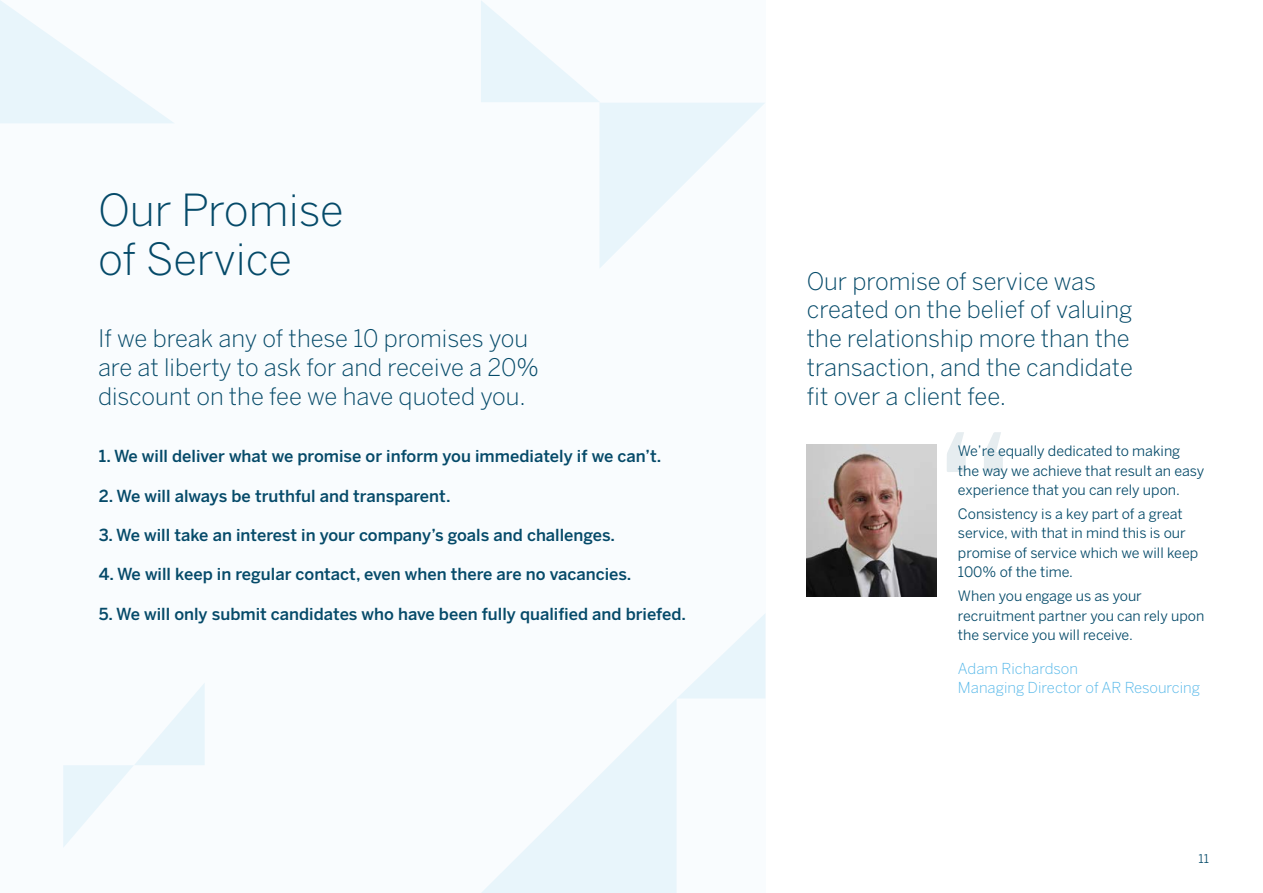
<style>
.page{position:relative;width:1263px;height:893px;background:#fff}
.page>*{position:absolute;margin:0;border:0;box-sizing:border-box;transform-origin:0 0}
.t1{font:300 43.8px/49.5px "Benton Sans";color:#054a69}
.t2{font:300 24px/28.8px "Benton Sans";color:#054a69}
.t3{font:500 16.5px "Benton Sans";color:#054a69}
.t4{font:300 15px/19.5px "Benton Sans";color:#57b8e9}
.t5{font:14.25px/19.5px "Benton Sans";color:#054a69}
.t6{font:12px "Benton Sans";color:#054a69}
</style>
<div class="page">
<div style="left:0;top:0;width:765px;height:893px;background:#f9fcfe"></div>
<img style="left:807px;top:445px;width:130px;height:151px">
<svg style="left:481px;top:1px;width:283px;height:267px"></svg>
<svg style="left:63px;top:683px;width:142px;height:164px"></svg>
<svg style="left:482px;top:614px;width:283px;height:279px"></svg>
<svg style="left:0;top:0;width:173px;height:123px"></svg>
<svg style="left:947px;top:432px;width:19px;height:40px"></svg>
<svg style="left:984px;top:432px;width:19px;height:40px"></svg>
<h1 class="t1" style="left:98px;top:185px;width:247px">Our Promise of Service</h1>
<h2 class="t2" style="left:98px;top:324px;width:442px">If we break any of these 10 promises you are at liberty to ask for and receive a 20% discount on the fee we have quoted you.</h2>
<p class="t3" style="left:99px;top:446px;width:564px">1. We will deliver what we promise or inform you immediately if we can’t.</p>
<p class="t3" style="left:99px;top:486px;width:353px">2. We will always be truthful and transparent.</p>
<p class="t3" style="left:99px;top:525px;width:518px">3. We will take an interest in your company’s goals and challenges.</p>
<p class="t3" style="left:99px;top:564px;width:534px">4. We will keep in regular contact, even when there are no vacancies.</p>
<p class="t3" style="left:99px;top:604px;width:589px">5. We will only submit candidates who have been fully qualified and briefed.</p>
<h2 class="t2" style="left:807px;top:266px;width:327px">Our promise of service was created on the belief of valuing the relationship more than the transaction, and the candidate fit over a client fee.</h2>
<p class="t5" style="left:958px;top:441px;width:248px">We’re equally dedicated to making the way we achieve that result an easy experience that you can rely upon.</p>
<p class="t5" style="left:958px;top:504px;width:242px">Consistency is a key part of a great service, with that in mind this is our promise of service which we will keep<br>100% of the time.</p>
<p class="t5" style="left:958px;top:586px;width:248px">When you engage us as your recruitment partner you can rely upon the service you will receive.</p>
<p class="t4" style="left:958px;top:658px;width:244px">Adam Richardson<br>Managing Director of AR Resourcing</p>
<p class="t6" style="left:1198px;top:851px;width:12px">11</p>
</div>
